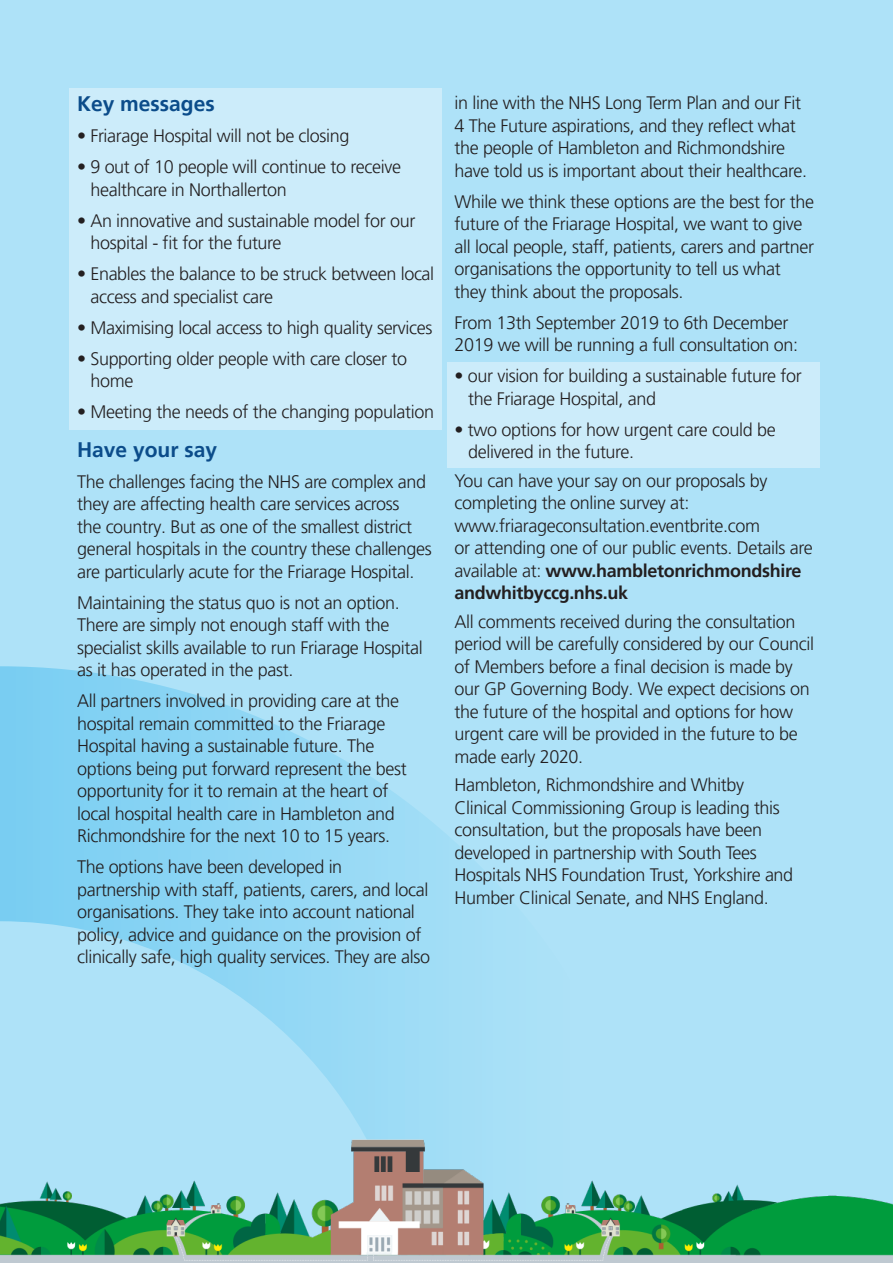
<style>
.page{position:relative;width:893px;height:1263px;background:#fff}
.page>*{position:absolute;margin:0;border:0;box-sizing:border-box;transform-origin:0 0}
.t1{font:700 21px "Frutiger LT Pro";color:#0b4c8a}
.t2{font:300 18px/22.5px "Frutiger LT Pro";letter-spacing:-.02em;color:#231f20}
.t3{font:700 18px "Frutiger LT Pro";letter-spacing:-.02em;color:#231f20}
.s1{font-weight:700}
</style>
<div class="page">
<div style="left:0;top:0;width:893px;height:1251px;background:#aee2f8"></div>
<svg style="left:0;top:666px;width:462px;height:407px"></svg>
<div style="left:70px;top:88px;width:372px;height:341px;background:#ccecfa"></div>
<div style="left:448px;top:363px;width:372px;height:105px;background:#ccecfa"></div>
<img style="left:0;top:1073px;width:893px;height:190px">
<p class="t1" style="left:77px;top:92px;width:139px">Key messages</p>
<p class="t2" style="left:77px;top:125px;width:274px">• Friarage Hospital will not be closing</p>
<p class="t2" style="left:91px;top:156px;width:312px;text-indent:-14px">• 9 out of 10 people will continue to receive healthcare in Northallerton</p>
<p class="t2" style="left:91px;top:210px;width:326px;text-indent:-14px">• An innovative and sustainable model for our hospital - fit for the future</p>
<p class="t2" style="left:91px;top:263px;width:345px;text-indent:-14px">• Enables the balance to be struck between local access and specialist care</p>
<p class="t2" style="left:77px;top:317px;width:357px">• Maximising local access to high quality services</p>
<p class="t2" style="left:91px;top:348px;width:318px;text-indent:-14px">• Supporting older people with care closer to home</p>
<p class="t2" style="left:77px;top:401px;width:358px">• Meeting the needs of the changing population</p>
<p class="t1" style="left:77px;top:437px;width:142px">Have your say</p>
<p class="t2" style="left:77px;top:470px;width:356px">The challenges facing the NHS are complex and they are affecting health care services across<br>the country. But as one of the smallest district general hospitals in the country these challenges are particularly acute for the Friarage Hospital.</p>
<p class="t2" style="left:77px;top:591px;width:347px">Maintaining the status quo is not an option.<br>There are simply not enough staff with the specialist skills available to run Friarage Hospital as it has operated in the past.</p>
<p class="t2" style="left:77px;top:690px;width:331px">All partners involved in providing care at the hospital remain committed to the Friarage Hospital having a sustainable future. The options being put forward represent the best opportunity for it to remain at the heart of local hospital health care in Hambleton and Richmondshire for the next 10 to 15 years.</p>
<p class="t2" style="left:77px;top:856px;width:354px">The options have been developed in partnership with staff, patients, carers, and local organisations. They take into account national policy, advice and guidance on the provision of clinically safe, high quality services. They are also</p>
<p class="t2" style="left:455px;top:92px;width:354px">in line with the NHS Long Term Plan and our Fit 4 The Future aspirations, and they reflect what the people of Hambleton and Richmondshire have told us is important about their healthcare.</p>
<p class="t2" style="left:455px;top:190px;width:361px">While we think these options are the best for the future of the Friarage Hospital, we want to give all local people, staff, patients, carers and partner organisations the opportunity to tell us what they think about the proposals.</p>
<p class="t2" style="left:455px;top:311px;width:345px">From 13th September 2019 to 6th December<br>2019 we will be running a full consultation on:</p>
<p class="t2" style="left:468px;top:365px;width:335px;text-indent:-14px">• our vision for building a sustainable future for the Friarage Hospital, and</p>
<p class="t2" style="left:468px;top:418px;width:309px;text-indent:-14px">• two options for how urgent care could be delivered in the future.</p>
<p class="t2" style="left:455px;top:469px;width:314px">You can have your say on our proposals by completing the online survey at:</p>
<p class="t2" style="left:455px;top:514px;width:307px">www.friarageconsultation.eventbrite.com</p>
<p class="t2" style="left:455px;top:537px;width:360px">or attending one of our public events. Details are available at: <span class="s1">www.hambletonrichmondshire</span></p>
<p class="t3" style="left:455px;top:582px;width:175px">andwhitbyccg.nhs.uk</p>
<p class="t2" style="left:455px;top:610px;width:361px">All comments received during the consultation period will be carefully considered by our Council of Members before a final decision is made by our GP Governing Body. We expect decisions on the future of the hospital and options for how urgent care will be provided in the future to be made early 2020.</p>
<p class="t2" style="left:455px;top:774px;width:340px">Hambleton, Richmondshire and Whitby Clinical Commissioning Group is leading this consultation, but the proposals have been developed in partnership with South Tees Hospitals NHS Foundation Trust, Yorkshire and Humber Clinical Senate, and NHS England.</p>
</div>
